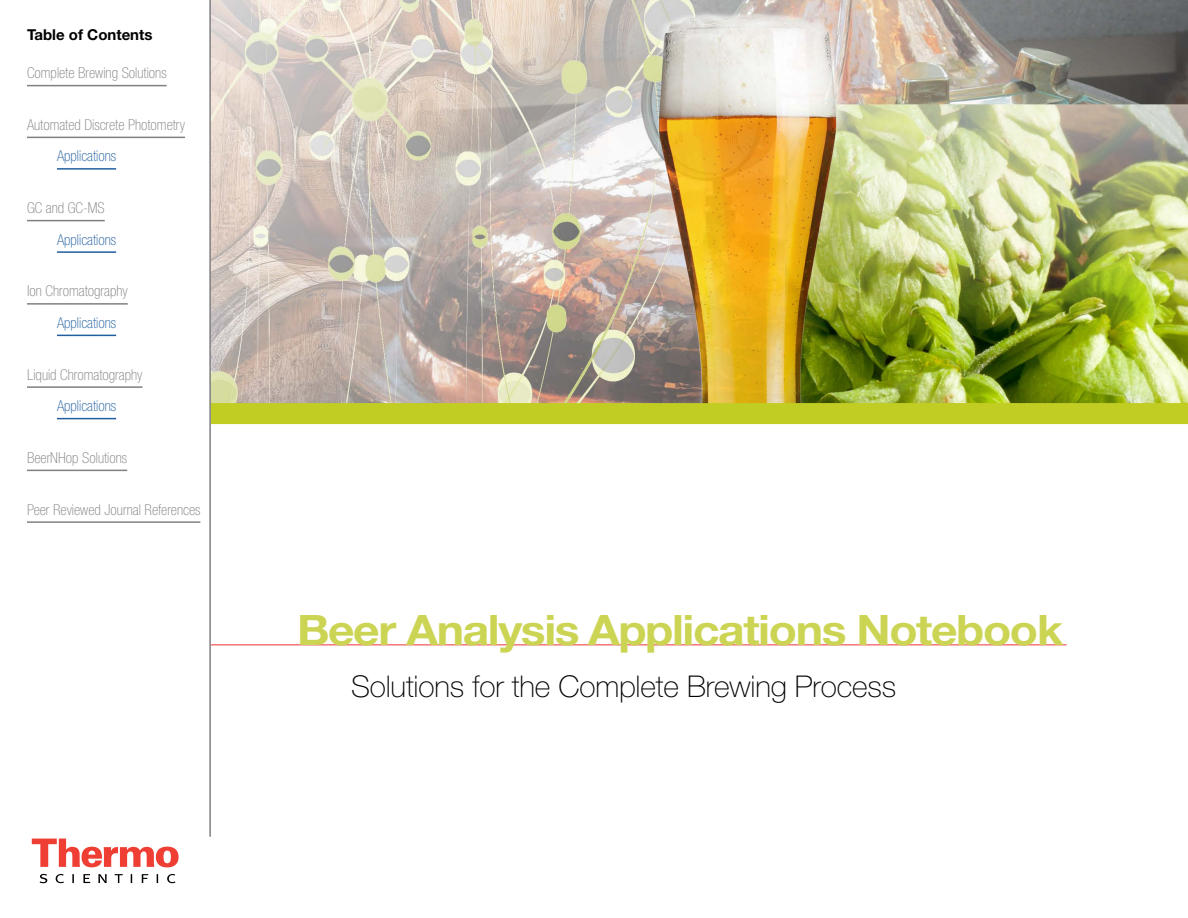
<style>
.page{position:relative;width:1188px;height:918px;background:#fff}
.page>*{position:absolute;margin:0;border:0;box-sizing:border-box;transform-origin:0 0}
.t1{font:700 42px "Helvetica Neue LT Std";letter-spacing:-.03em;color:#ccd454;scale:1.1 1}
.t2{font:100 30px "Helvetica Neue LT Std";letter-spacing:-.005em;color:#000}
.t3{font:100 condensed 15px "Helvetica Neue LT Std";color:#807f83}
.t4{font:100 condensed 15px "Helvetica Neue LT Std";color:#215e9e}
.t5{font:700 15px "Helvetica Neue LT Std";color:#000}
</style>
<div class="page">
<img style="left:211px;top:0;width:977px;height:403px">
<hr style="left:211px;top:644px;width:856px;height:1px;background:#ee3134">
<svg style="left:32px;top:839px;width:147px;height:28px"></svg>
<svg style="left:40px;top:874px;width:136px;height:9px"></svg>
<hr style="left:27px;top:85px;width:140px;height:1px;background:#807f83">
<hr style="left:27px;top:137px;width:158px;height:1px;background:#807f83">
<hr style="left:57px;top:168px;width:59px;height:2px;background:#215e9e">
<hr style="left:27px;top:220px;width:78px;height:1px;background:#807f83">
<hr style="left:57px;top:251px;width:59px;height:2px;background:#215e9e">
<hr style="left:27px;top:303px;width:101px;height:2px;background:#807f83">
<hr style="left:57px;top:335px;width:59px;height:1px;background:#215e9e">
<hr style="left:27px;top:386px;width:116px;height:2px;background:#807f83">
<hr style="left:57px;top:418px;width:59px;height:1px;background:#215e9e">
<hr style="left:27px;top:470px;width:100px;height:1px;background:#807f83">
<hr style="left:27px;top:521px;width:173px;height:2px;background:#807f83">
<div style="left:211px;top:403px;width:977px;height:21px;background:#c2cd23"></div>
<hr style="left:209px;top:0;width:2px;height:836px;background:#807f83">
<p class="t5" style="left:27px;top:25px;width:127px">Table of Contents</p>
<p class="t3" style="left:27px;top:64px;width:141px">Complete Brewing Solutions</p>
<p class="t3" style="left:27px;top:116px;width:160px">Automated Discrete Photometry</p>
<p class="t4" style="left:57px;top:148px;width:61px">Applications</p>
<p class="t3" style="left:27px;top:199px;width:79px">GC and GC-MS</p>
<p class="t4" style="left:57px;top:231px;width:61px">Applications</p>
<p class="t3" style="left:27px;top:283px;width:102px">Ion Chromatography</p>
<p class="t4" style="left:57px;top:314px;width:61px">Applications</p>
<p class="t3" style="left:27px;top:366px;width:117px">Liquid Chromatography</p>
<p class="t4" style="left:57px;top:397px;width:61px">Applications</p>
<p class="t3" style="left:27px;top:449px;width:102px">BeerNHop Solutions</p>
<p class="t3" style="left:27px;top:501px;width:175px">Peer Reviewed Journal References</p>
<h1 class="t1" style="left:297px;top:604px;width:698px">Beer Analysis Applications Notebook</h1>
<h2 class="t2" style="left:351px;top:669px;width:547px">Solutions for the Complete Brewing Process</h2>
</div>
